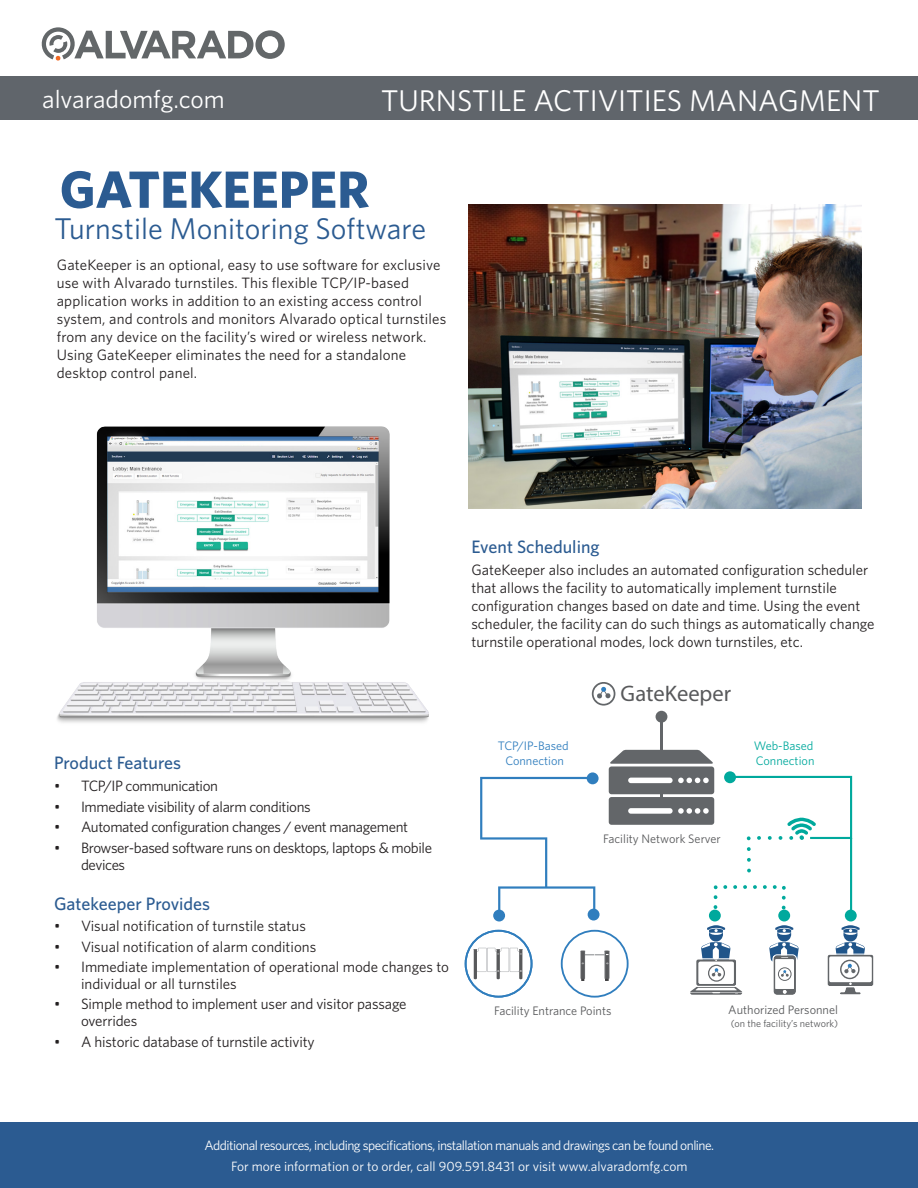
<style>
.page{position:relative;width:918px;height:1188px;background:#fff}
.page>*{position:absolute;margin:0;border:0;box-sizing:border-box;transform-origin:0 0}
.t1{font:700 52.5px "Whitney";color:#2b5b91}
.t2{font:30px "Whitney";color:#fff}
.t3{font:30px "Whitney";color:#2b5b91}
.t4{font:25.5px "Whitney";color:#fff}
.t5{font:22.5px "Myriad Pro";color:#58595b}
.t6{font:500 18px "Whitney";color:#2b5b91}
.t7{font:15px/18px "Whitney";color:#231f20}
.t8{font:15px/16.5px "Whitney";letter-spacing:-.025em;color:#231f20}
.t9{font:13.5px "Whitney";letter-spacing:-.04em;color:#fff}
.t10{font:13.5px "Whitney";color:#fff}
.t11{font:12.3px "Whitney";color:#58595b}
.t12{font:12.3px/14.9px "Whitney";color:#307ebe;text-align:center}
.t13{font:12.3px/14.9px "Whitney";color:#00a99d}
.t14{font:10.2px "Whitney";color:#58595b}
</style>
<div class="page">
<svg style="left:592px;top:682px;width:23px;height:24px"></svg>
<hr style="left:660px;top:719px;width:2px;height:36px;background:#636669">
<div style="left:656px;top:711px;width:11px;height:12px;background:#636669;border-radius:50%"></div>
<div style="left:588px;top:909px;width:12px;height:12px;background:#307ebe;border-radius:50%"></div>
<div style="left:493px;top:910px;width:12px;height:12px;background:#307ebe;border-radius:50%"></div>
<svg style="left:587px;top:772px;width:12px;height:12px"></svg>
<svg style="left:465px;top:930px;width:67px;height:68px"></svg>
<svg style="left:480px;top:777px;width:115px;height:139px"></svg>
<div style="left:778px;top:910px;width:12px;height:12px;background:#00a99d;border-radius:50%"></div>
<div style="left:709px;top:910px;width:12px;height:12px;background:#00a99d;border-radius:50%"></div>
<div style="left:845px;top:910px;width:12px;height:12px;background:#00a99d;border-radius:50%"></div>
<svg style="left:561px;top:930px;width:68px;height:68px"></svg>
<svg style="left:827px;top:925px;width:47px;height:70px"></svg>
<svg style="left:769px;top:925px;width:30px;height:70px"></svg>
<svg style="left:690px;top:925px;width:52px;height:70px"></svg>
<svg style="left:609px;top:750px;width:244px;height:162px"></svg>
<div style="left:0;top:77px;width:918px;height:43px;background:#60656b"></div>
<svg style="left:42px;top:27px;width:243px;height:34px"></svg>
<div style="left:0;top:1122px;width:918px;height:66px;background:#2b5b91"></div>
<img style="left:57px;top:426px;width:372px;height:297px">
<img style="left:468px;top:205px;width:394px;height:304px">
<p class="t4" style="left:42px;top:82px;width:184px">alvaradomfg.com</p>
<p class="t2" style="left:381px;top:81px;width:500px">TURNSTILE ACTIVITIES MANAGMENT</p>
<p class="t1" style="left:60px;top:154px;width:311px">GATEKEEPER</p>
<p class="t3" style="left:55px;top:209px;width:373px">Turnstile Monitoring Software</p>
<p class="t7" style="left:57px;top:256px;width:391px">GateKeeper is an optional, easy to use software for exclusive use with Alvarado turnstiles. This flexible TCP/IP-based application works in addition to an existing access control system, and controls and monitors Alvarado optical turnstiles from any device on the facility’s wired or wireless network.<br>Using GateKeeper eliminates the need for a standalone desktop control panel.</p>
<p class="t6" style="left:54px;top:750px;width:129px">Product Features</p>
<p class="t8" style="left:54px;top:777px;width:166px">• TCP/IP communication</p>
<p class="t8" style="left:54px;top:798px;width:258px">• Immediate visibility of alarm conditions</p>
<p class="t8" style="left:54px;top:819px;width:356px">• Automated configuration changes / event management</p>
<p class="t8" style="left:81px;top:839px;width:353px;text-indent:-27px">• Browser-based software runs on desktops, laptops &amp; mobile devices</p>
<p class="t6" style="left:54px;top:892px;width:158px">Gatekeeper Provides</p>
<p class="t7" style="left:54px;top:916px;width:253px">• Visual notification of turnstile status</p>
<p class="t7" style="left:54px;top:937px;width:264px">• Visual notification of alarm conditions</p>
<p class="t7" style="left:81px;top:958px;width:370px;line-height:16.5px;text-indent:-27px">• Immediate implementation of operational mode changes to individual or all turnstiles</p>
<p class="t7" style="left:81px;top:996px;width:327px;line-height:16.5px;text-indent:-27px">• Simple method to implement user and visitor passage overrides</p>
<p class="t7" style="left:54px;top:1032px;width:262px">• A historic database of turnstile activity</p>
<p class="t6" style="left:471px;top:534px;width:130px">Event Scheduling</p>
<p class="t7" style="left:471px;top:561px;width:405px">GateKeeper also includes an automated configuration scheduler that allows the facility to automatically implement turnstile configuration changes based on date and time. Using the event scheduler, the facility can do such things as automatically change turnstile operational modes, lock down turnstiles, etc.</p>
<p class="t5" style="left:621px;top:680px;width:112px">GateKeeper</p>
<p class="t12" style="left:498px;top:738px;width:73px">TCP/IP-Based<br>Connection</p>
<p class="t13" style="left:754px;top:738px;width:62px">Web-Based<br>Connection</p>
<p class="t11" style="left:603px;top:830px;width:119px">Facility Network Server</p>
<p class="t11" style="left:494px;top:1002px;width:119px">Facility Entrance Points</p>
<p class="t11" style="left:728px;top:1002px;width:111px">Authorized Personnel</p>
<p class="t14" style="left:731px;top:1016px;width:109px">(on the facility’s network)</p>
<p class="t9" style="left:205px;top:1137px;width:511px">Additional resources, including specifications, installation manuals and drawings can be found online.</p>
<p class="t10" style="left:231px;top:1158px;width:458px">For more information or to order, call 909.591.8431 or visit www.alvaradomfg.com</p>
</div>
